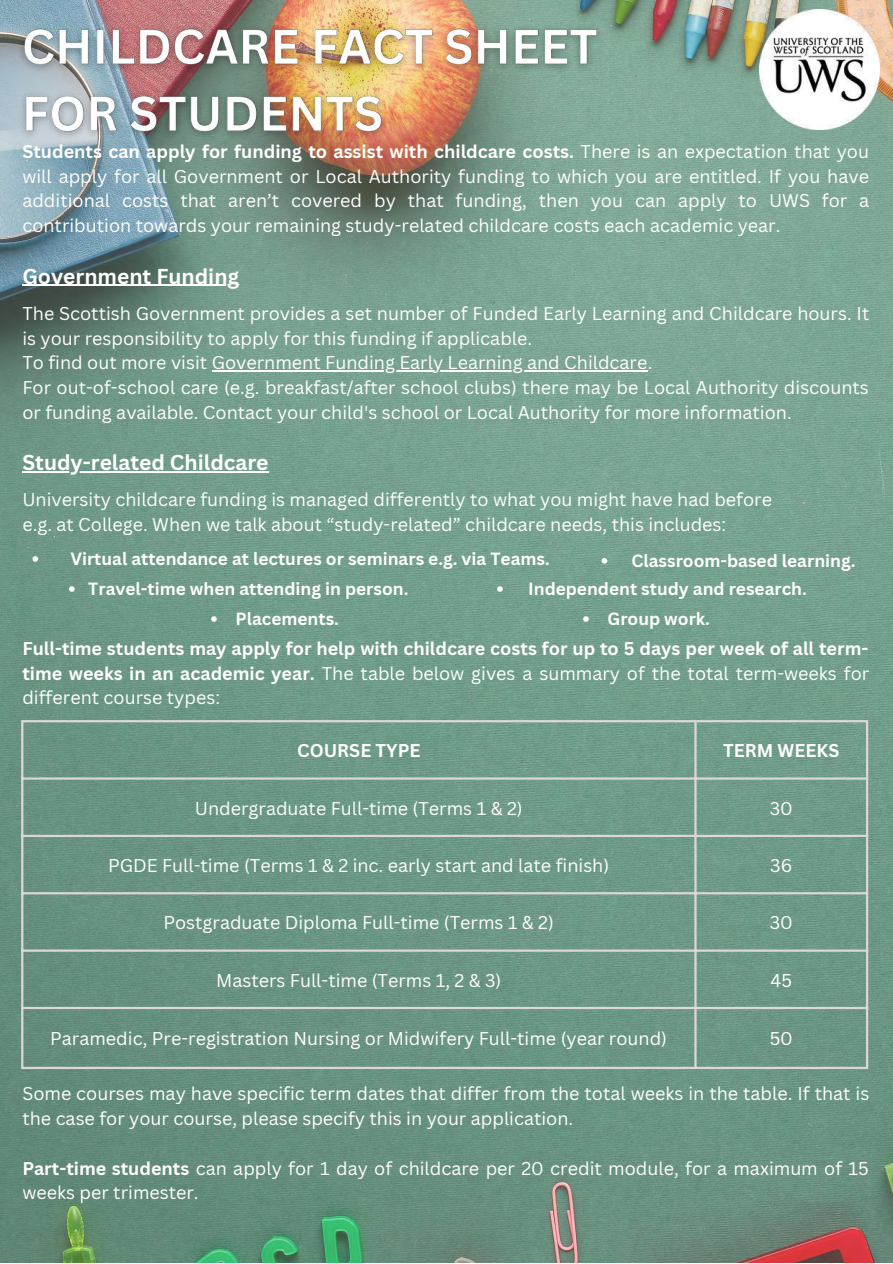
<style>
.page{position:relative;width:893px;height:1264px;background:#fff}
.page>*{position:absolute;margin:0;border:0;box-sizing:border-box;transform-origin:0 0}
.t1{font:700 21px "Canva Sans";color:#fff}
.t2{font:18px/24.8px "Canva Sans";color:#fff}
.t3{font:700 18px/24.8px "Canva Sans";color:#fff;text-align:justify}
.t4{font:700 17.25px "Canva Sans";color:#fff}
.s1{font-weight:700}
.s2{font-weight:400}
</style>
<div class="page">
<img style="left:0;top:0;width:892px;height:1262px">
<hr style="left:22px;top:285px;width:217px;height:1px;background:#fff">
<hr style="left:212px;top:370px;width:435px;height:1px;background:#fff">
<hr style="left:22px;top:471px;width:247px;height:2px;background:#fff">
<img style="left:759px;top:9px;width:120px;height:121px">
<hr style="left:21px;top:722px;width:2px;height:344px;background:#dbd7d8">
<hr style="left:694px;top:722px;width:2px;height:344px;background:#dbd7d8">
<hr style="left:865px;top:722px;width:3px;height:344px;background:#dbd7d8">
<hr style="left:21px;top:720px;width:847px;height:2px;background:#dbd7d8">
<hr style="left:21px;top:777px;width:847px;height:2px;background:#dbd7d8">
<hr style="left:21px;top:834px;width:847px;height:3px;background:#dbd7d8">
<hr style="left:21px;top:892px;width:847px;height:2px;background:#dbd7d8">
<hr style="left:21px;top:949px;width:847px;height:2px;background:#dbd7d8">
<hr style="left:21px;top:1006px;width:847px;height:3px;background:#dbd7d8">
<hr style="left:21px;top:1066px;width:847px;height:3px;background:#dbd7d8">
<svg style="left:601px;top:558px;width:6px;height:5px"></svg>
<svg style="left:32px;top:556px;width:6px;height:6px"></svg>
<svg style="left:211px;top:616px;width:6px;height:6px"></svg>
<svg style="left:583px;top:616px;width:5px;height:6px"></svg>
<svg style="left:497px;top:586px;width:5px;height:6px"></svg>
<svg style="left:69px;top:586px;width:6px;height:6px"></svg>
<img style="left:11px;top:3px;width:609px;height:155px">
<p class="t2" style="left:22px;top:138px;width:848px;text-align:justify"><span class="s1">Students can apply for funding to assist with childcare costs.</span> There is an expectation that you will apply for all Government or Local Authority funding to which you are entitled. If you have additional costs that aren’t covered by that funding, then you can apply to UWS for a contribution towards your remaining study-related childcare costs each academic year.</p>
<p class="t1" style="left:22px;top:261px;width:218px">Government Funding</p>
<p class="t2" style="left:22px;top:300px;width:848px">The Scottish Government provides a set number of Funded Early Learning and Childcare hours. It is your responsibility to apply for this funding if applicable.<br>To find out more visit Government Funding Early Learning and Childcare.<br>For out-of-school care (e.g. breakfast/after school clubs) there may be Local Authority discounts or funding available. Contact your child's school or Local Authority for more information.</p>
<p class="t1" style="left:22px;top:448px;width:248px">Study-related Childcare</p>
<p class="t2" style="left:22px;top:487px;width:751px">University childcare funding is managed differently to what you might have had before e.g. at College. When we talk about “study-related” childcare needs, this includes:</p>
<p class="t4" style="left:70px;top:546px;width:481px">Virtual attendance at lectures or seminars e.g. via Teams.</p>
<p class="t4" style="left:631px;top:548px;width:225px">Classroom-based learning.</p>
<p class="t4" style="left:88px;top:577px;width:322px">Travel-time when attending in person.</p>
<p class="t4" style="left:528px;top:577px;width:280px">Independent study and research.</p>
<p class="t4" style="left:235px;top:606px;width:105px">Placements.</p>
<p class="t4" style="left:607px;top:606px;width:104px">Group work.</p>
<p class="t3" style="left:22px;top:635px;width:848px">Full-time students may apply for help with childcare costs for up to 5 days per week of all term&shy;time weeks in an academic year. <span class="s2">The table below gives a summary of the total term-weeks for different course types:</span></p>
<p class="t3" style="left:297px;top:737px;width:125px">COURSE TYPE</p>
<p class="t3" style="left:723px;top:737px;width:118px">TERM WEEKS</p>
<p class="t2" style="left:195px;top:795px;width:329px">Undergraduate Full-time (Terms 1 &amp; 2)</p>
<p class="t2" style="left:769px;top:795px;width:25px">30</p>
<p class="t2" style="left:108px;top:852px;width:502px">PGDE Full-time (Terms 1 &amp; 2 inc. early start and late finish)</p>
<p class="t2" style="left:770px;top:852px;width:23px">36</p>
<p class="t2" style="left:163px;top:909px;width:392px">Postgraduate Diploma Full-time (Terms 1 &amp; 2)</p>
<p class="t2" style="left:769px;top:909px;width:25px">30</p>
<p class="t2" style="left:216px;top:967px;width:287px">Masters Full-time (Terms 1, 2 &amp; 3)</p>
<p class="t2" style="left:770px;top:967px;width:23px">45</p>
<p class="t2" style="left:50px;top:1025px;width:618px">Paramedic, Pre-registration Nursing or Midwifery Full-time (year round)</p>
<p class="t2" style="left:769px;top:1025px;width:25px">50</p>
<p class="t2" style="left:22px;top:1080px;width:848px">Some courses may have specific term dates that differ from the total weeks in the table. If that is the case for your course, please specify this in your application.</p>
<p class="t2" style="left:22px;top:1155px;width:847px"><span class="s1">Part-time students</span> can apply for 1 day of childcare per 20 credit module, for a maximum of 15 weeks per trimester.</p>
</div>
